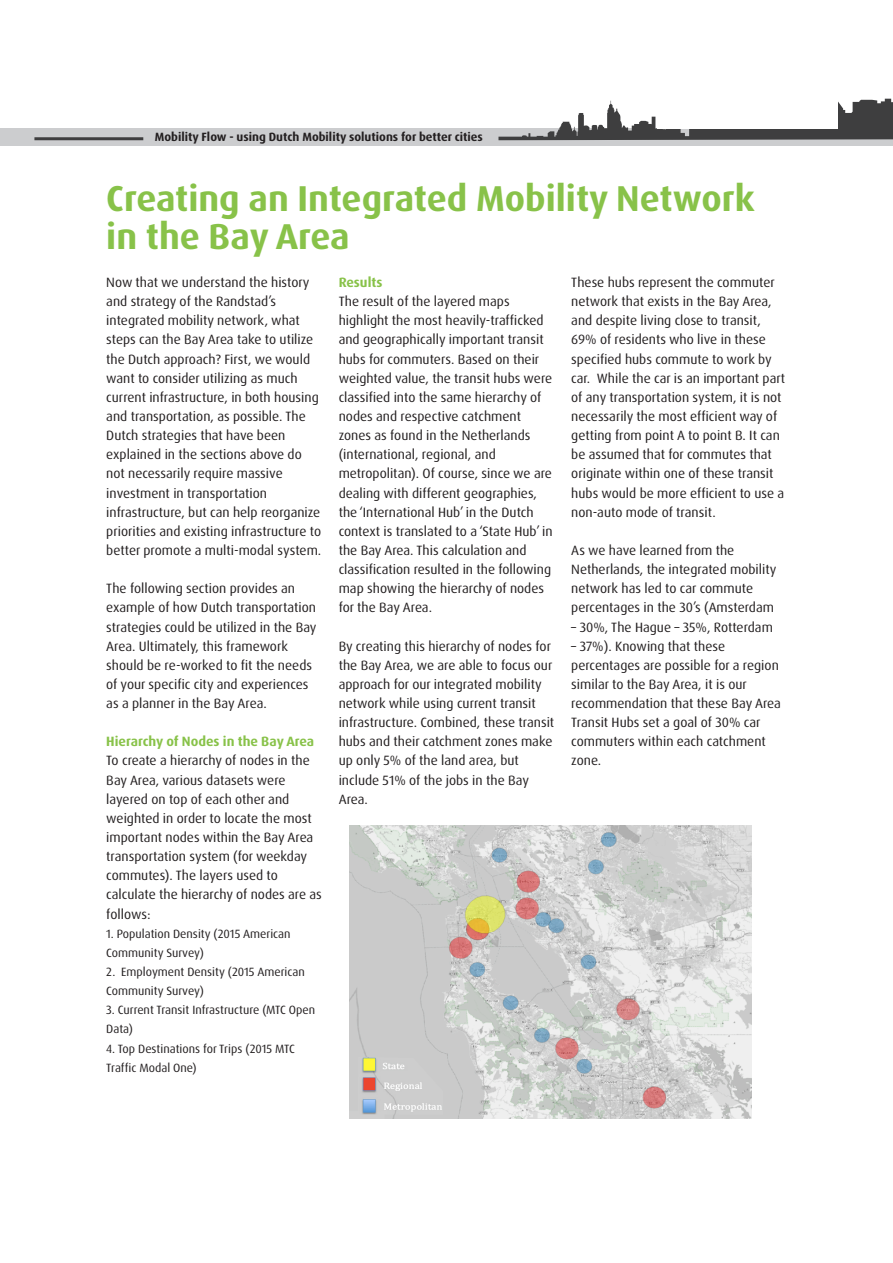
<style>
.page{position:relative;width:893px;height:1263px;background:#fff}
.page>*{position:absolute;margin:0;border:0;box-sizing:border-box;transform-origin:0 0}
._03_Intro{font:700 36px/38.2px "Dax OT";color:#88c249}
.t1{font:13.5px/19.2px "Dax OT";color:#231f20}
.t2{font:700 13.5px "Dax OT";color:#88c249}
.t3{font:12px/19.2px "Dax OT";color:#231f20}
.t4{font:700 12px "Dax OT";color:#231f20}
</style>
<div class="page">
<div style="left:0;top:128px;width:893px;height:18px;background:#cccdcf"></div>
<svg style="left:498px;top:98px;width:395px;height:42px;fill:#454546"></svg>
<hr style="left:34px;top:137px;width:109px;height:3px;background:#3e3e3f">
<img style="left:350px;top:825px;width:401px;height:293px">
<div style="left:657px;top:18px;width:180px;height:111px;background:#fff"></div>
<img style="left:358px;top:1057px;width:85px;height:58px">
<p class="t4" style="left:155px;top:130px;width:330px">Mobility Flow - using Dutch Mobility solutions for better cities</p>
<p class="_03_Intro" style="left:106px;top:179px;width:650px">Creating an Integrated Mobility Network in the Bay Area</p>
<p class="t1" style="left:106px;top:273px;width:217px">Now that we understand the history and strategy of the Randstad’s integrated mobility network, what steps can the Bay Area take to utilize the Dutch approach? First, we would want to consider utilizing as much current infrastructure, in both housing and transportation, as possible. The Dutch strategies that have been explained in the sections above do not necessarily require massive investment in transportation infrastructure, but can help reorganize priorities and existing infrastructure to better promote a multi-modal system.</p>
<p class="t1" style="left:106px;top:579px;width:212px">The following section provides an example of how Dutch transportation strategies could be utilized in the Bay Area. Ultimately, this framework should be re-worked to fit the needs of your specific city and experiences as a planner in the Bay Area.</p>
<p class="t2" style="left:106px;top:733px;width:209px">Hierarchy of Nodes in the Bay Area</p>
<p class="t1" style="left:106px;top:751px;width:217px">To create a hierarchy of nodes in the<br>Bay Area, various datasets were layered on top of each other and weighted in order to locate the most important nodes within the Bay Area transportation system (for weekday commutes). The layers used to calculate the hierarchy of nodes are as follows:</p>
<p class="t3" style="left:106px;top:924px;width:186px">1. Population Density (2015 American<br>Community Survey)</p>
<p class="t3" style="left:106px;top:962px;width:200px">2. Employment Density (2015 American<br>Community Survey)</p>
<p class="t3" style="left:106px;top:1000px;width:210px">3. Current Transit Infrastructure (MTC Open<br>Data)</p>
<p class="t3" style="left:106px;top:1039px;width:190px">4. Top Destinations for Trips (2015 MTC<br>Traffic Modal One)</p>
<p class="t2" style="left:339px;top:274px;width:45px">Results</p>
<p class="t1" style="left:339px;top:292px;width:215px">The result of the layered maps highlight the most heavily-trafficked and geographically important transit hubs for commuters. Based on their weighted value, the transit hubs were classified into the same hierarchy of nodes and respective catchment zones as found in the Netherlands (international, regional, and metropolitan). Of course, since we are dealing with different geographies, the ‘International Hub’ in the Dutch context is translated to a ‘State Hub’ in the Bay Area. This calculation and classification resulted in the following map showing the hierarchy of nodes for the Bay Area.</p>
<p class="t1" style="left:339px;top:636px;width:217px">By creating this hierarchy of nodes for the Bay Area, we are able to focus our approach for our integrated mobility network while using current transit infrastructure. Combined, these transit hubs and their catchment zones make up only 5% of the land area, but include 51% of the jobs in the Bay<br>Area.</p>
<p class="t1" style="left:571px;top:273px;width:215px">These hubs represent the commuter network that exists in the Bay Area, and despite living close to transit, 69% of residents who live in these specified hubs commute to work by car. While the car is an important part of any transportation system, it is not necessarily the most efficient way of getting from point A to point B. It can be assumed that for commutes that originate within one of these transit hubs would be more efficient to use a non-auto mode of transit.</p>
<p class="t1" style="left:571px;top:541px;width:207px">As we have learned from the<br>Netherlands, the integrated mobility network has led to car commute percentages in the 30’s (Amsterdam</p>
<p class="t1" style="left:571px;top:617px;width:203px">– 30%, The Hague – 35%, Rotterdam</p>
<p class="t1" style="left:571px;top:636px;width:211px">– 37%). Knowing that these percentages are possible for a region similar to the Bay Area, it is our recommendation that these Bay Area<br>Transit Hubs set a goal of 30% car commuters within each catchment zone.</p>
</div>
